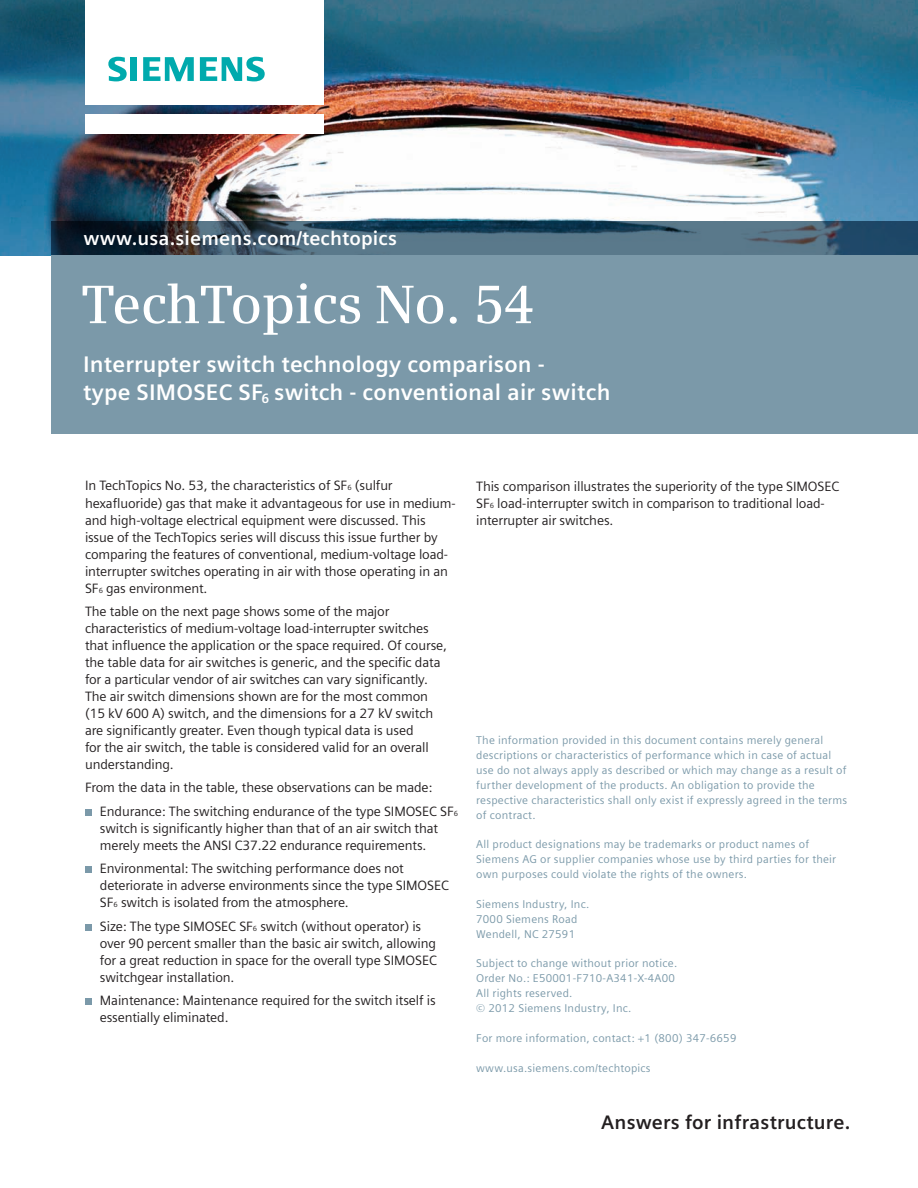
<style>
.page{position:relative;width:918px;height:1188px;background:#fff}
.page>*{position:absolute;margin:0;border:0;box-sizing:border-box;transform-origin:0 0}
.t1{font:600 54px "Siemens Serif";letter-spacing:-.01em;color:#fff}
.t2{font:700 22.5px/27.6px "Siemens Sans";letter-spacing:.01em;color:#fff}
.t3{font:700 19.5px "Siemens Sans";letter-spacing:.01em;color:#fff}
.t4{font:700 19.5px "Siemens Sans";letter-spacing:.01em;color:#231f20}
.t5{font:13.5px/17px "Siemens Sans";letter-spacing:-.01em;color:#231f20}
.t6{font:11.25px/14.9px "Siemens Sans";letter-spacing:.02em;color:#7b99a9}
.s1{font-size:7.35px}
</style>
<div class="page">
<img style="left:0;top:0;width:918px;height:255px">
<div style="left:85px;top:114px;width:238px;height:19px;background:#fff"></div>
<div style="left:85px;top:0;width:238px;height:105px;background:#fff"></div>
<svg style="left:108px;top:57px;width:19px;height:24px"></svg>
<div style="left:130px;top:57px;width:7px;height:24px;background:#00aaad"></div>
<svg style="left:143px;top:57px;width:51px;height:24px"></svg>
<svg style="left:200px;top:57px;width:65px;height:24px"></svg>
<svg style="left:51px;top:221px;width:867px;height:34px;background:#3a5668"></svg>
<div style="left:51px;top:255px;width:867px;height:179px;background:#7b99a9"></div>
<div style="left:85px;top:809px;width:7px;height:7px;background:#7b99a9"></div>
<div style="left:85px;top:866px;width:7px;height:7px;background:#7b99a9"></div>
<div style="left:85px;top:924px;width:7px;height:7px;background:#7b99a9"></div>
<div style="left:85px;top:998px;width:7px;height:7px;background:#7b99a9"></div>
<h3 class="t3" style="left:83px;top:227px;width:315px">www.usa.siemens.com/techtopics</h3>
<h1 class="t1" style="left:82px;top:273px;width:455px">TechTopics No. 54</h1>
<h2 class="t2" style="left:83px;top:351px;width:529px">Interrupter switch technology comparison -<br>type SIMOSEC SF<sub>6</sub> switch - conventional air switch</h2>
<p class="t5" style="left:85px;top:477px;width:372px">In TechTopics No. 53, the characteristics of SF<span class="s1">6</span> (sulfur hexafluoride) gas that make it advantageous for use in medium&shy;and high-voltage electrical equipment were discussed. This issue of the TechTopics series will discuss this issue further by comparing the features of conventional, medium-voltage load&shy;interrupter switches operating in air with those operating in an SF<span class="s1">6</span> gas environment.</p>
<p class="t5" style="left:85px;top:603px;width:364px">The table on the next page shows some of the major characteristics of medium-voltage load-interrupter switches that influence the application or the space required. Of course, the table data for air switches is generic, and the specific data for a particular vendor of air switches can vary significantly.<br>The air switch dimensions shown are for the most common (15 kV 600 A) switch, and the dimensions for a 27 kV switch are significantly greater. Even though typical data is used<br>for the air switch, the table is considered valid for an overall understanding.</p>
<p class="t5" style="left:100px;top:776px;width:360px;line-height:23.4px;text-indent:-15px">From the data in the table, these observations can be made:<br>Endurance: The switching endurance of the type SIMOSEC SF<span class="s1">6</span></p>
<p class="t5" style="left:100px;top:820px;width:340px">switch is significantly higher than that of an air switch that merely meets the ANSI C37.22 endurance requirements.</p>
<p class="t5" style="left:100px;top:860px;width:351px">Environmental: The switching performance does not deteriorate in adverse environments since the type SIMOSEC<br>SF<span class="s1">6</span> switch is isolated from the atmosphere.</p>
<p class="t5" style="left:100px;top:918px;width:339px">Size: The type SIMOSEC SF<span class="s1">6</span> switch (without operator) is over 90 percent smaller than the basic air switch, allowing for a great reduction in space for the overall type SIMOSEC switchgear installation.</p>
<p class="t5" style="left:100px;top:992px;width:337px">Maintenance: Maintenance required for the switch itself is essentially eliminated.</p>
<p class="t5" style="left:476px;top:478px;width:365px">This comparison illustrates the superiority of the type SIMOSEC<br>SF<span class="s1">6</span> load-interrupter switch in comparison to traditional load&shy;interrupter air switches.</p>
<p class="t6" style="left:476px;top:733px;width:372px">The information provided in this document contains merely general descriptions or characteristics of performance which in case of actual use do not always apply as described or which may change as a result of further development of the products. An obligation to provide the respective characteristics shall only exist if expressly agreed in the terms of contract.</p>
<p class="t6" style="left:476px;top:837px;width:362px">All product designations may be trademarks or product names of<br>Siemens AG or supplier companies whose use by third parties for their own purposes could violate the rights of the owners.</p>
<p class="t6" style="left:476px;top:897px;width:115px">Siemens Industry, Inc.<br>7000 Siemens Road<br>Wendell, NC 27591</p>
<p class="t6" style="left:476px;top:956px;width:203px">Subject to change without prior notice.<br>Order No.: E50001-F710-A341-X-4A00<br>All rights reserved.<br>© 2012 Siemens Industry, Inc.</p>
<p class="t6" style="left:476px;top:1031px;width:262px">For more information, contact: +1 (800) 347-6659</p>
<p class="t6" style="left:476px;top:1060px;width:176px">www.usa.siemens.com/techtopics</p>
<h3 class="t4" style="left:601px;top:1111px;width:251px">Answers for infrastructure.</h3>
</div>
